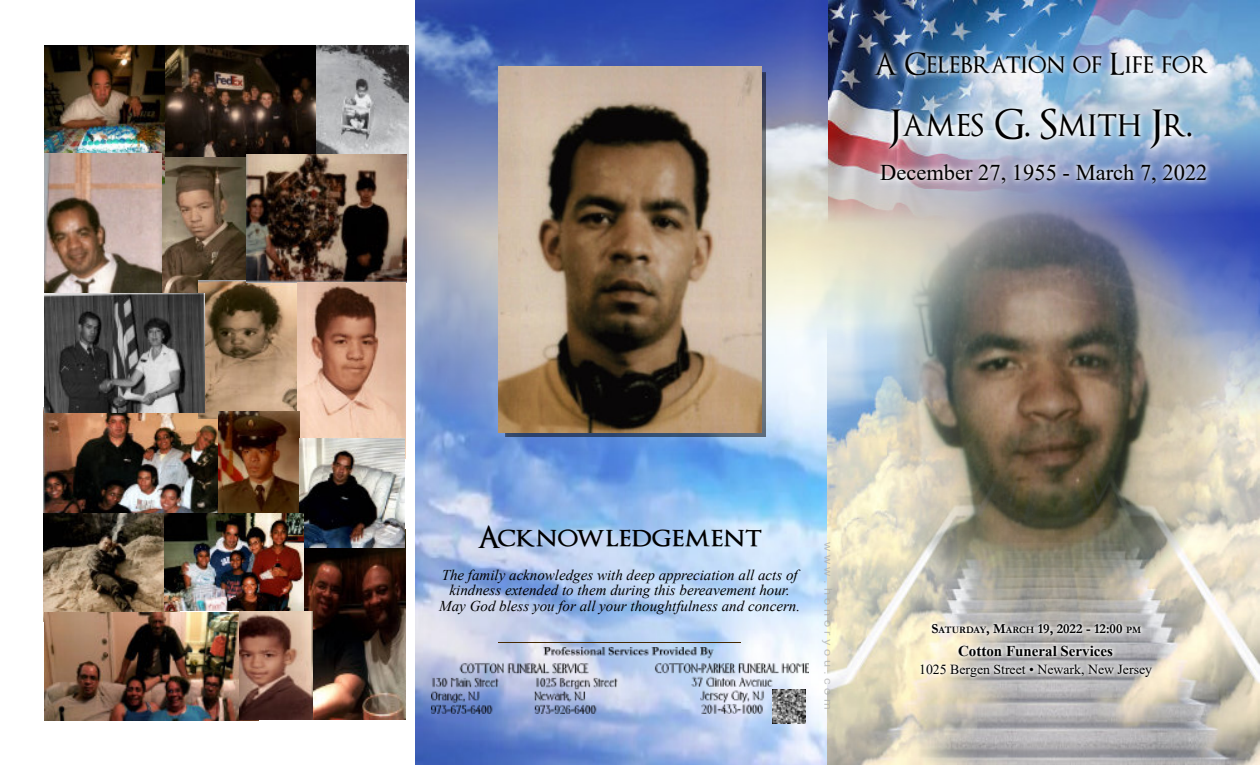
<style>
.page{position:relative;width:1260px;height:765px;background:#fff}
.page>*{position:absolute;margin:0;border:0;box-sizing:border-box;transform-origin:0 0}
.t1{font:40px "Optimus Princeps";color:#000}
.t2{font:30px "Optimus Princeps";color:#000}
.t3{font:600 30px "Optimus Princeps";color:#000}
.t4{font:22.5px "Times New Roman";color:#000}
.t5{font:italic 15px/15.6px "Times New Roman";color:#000;text-align:center}
.t6{font:700 15px "Times New Roman";color:#000}
.t7{font:13.75px "Times New Roman";color:#000}
.t8{font:700 13.75px "Garamond";color:#000}
.t9{font:10.88px "Arial";letter-spacing:.285em;color:rgb(167 167 167/.68);scale:1.18 1}
.s1{font-size:9.88px}
</style>
<div class="page">
<img style="left:165px;top:46px;width:151px;height:111px">
<img style="left:161px;top:157px;width:86px;height:137px">
<img style="left:416px;top:455px;width:412px;height:310px">
<img style="left:416px;top:0;width:844px;height:455px">
<img style="left:828px;top:308px;width:432px;height:457px">
<hr style="left:498px;top:642px;width:243px;height:1px;background:#452800">
<img style="left:431px;top:647px;width:377px;height:66px">
<img style="left:929px;top:625px;width:214px;height:13px">
<img style="left:918px;top:643px;width:237px;height:37px">
<img style="left:45px;top:45px;width:120px;height:140px">
<img style="left:45px;top:153px;width:116px;height:141px">
<img style="left:44px;top:407px;width:175px;height:107px">
<img style="left:199px;top:280px;width:98px;height:139px">
<img style="left:316px;top:45px;width:92px;height:133px">
<img style="left:45px;top:294px;width:159px;height:119px">
<img style="left:247px;top:155px;width:159px;height:127px">
<img style="left:44px;top:514px;width:135px;height:108px">
<img style="left:297px;top:282px;width:108px;height:177px">
<img style="left:305px;top:529px;width:101px;height:190px">
<img style="left:219px;top:411px;width:81px;height:103px">
<img style="left:45px;top:613px;width:213px;height:108px">
<img style="left:299px;top:438px;width:105px;height:110px">
<img style="left:165px;top:514px;width:139px;height:96px">
<img style="left:240px;top:612px;width:73px;height:108px">
<img style="left:883px;top:223px;width:341px;height:402px">
<img style="left:505px;top:73px;width:261px;height:364px">
<img style="left:499px;top:67px;width:262px;height:365px">
<img style="left:828px;top:0;width:432px;height:223px">
<img style="left:870px;top:47px;width:344px;height:108px">
<img style="left:773px;top:690px;width:32px;height:34px">
<img style="left:874px;top:158px;width:339px;height:30px">
<h2 class="t2" style="left:874px;top:50px;width:336px">A Celebration of Life for</h2>
<h1 class="t1" style="left:890px;top:105px;width:303px">James G. Smith Jr.</h1>
<h3 class="t4" style="left:880px;top:164px;width:329px">December 27, 1955 - March 7, 2022</h3>
<h2 class="t3" style="left:477px;top:521px;width:287px">Acknowledgement</h2>
<p class="t5" style="left:439px;top:568px;width:362px">The family acknowledges with deep appreciation all acts of kindness extended to them during this bereavement hour.<br>May God bless you for all your thoughtfulness and concern.</p>
<p class="t9" style="left:832px;top:542px;width:144px;rotate:90deg">www.honoryou.com</p>
<p class="t8" style="left:931px;top:624px;width:211px">S<span class="s1">ATURDAY</span>, M<span class="s1">ARCH</span> 19, 2022 - 12:00 <span class="s1">PM</span></p>
<p class="t6" style="left:958px;top:646px;width:156px">Cotton Funeral Services</p>
<p class="t7" style="left:919px;top:665px;width:234px">1025 Bergen Street • Newark, New Jersey</p>
</div>
